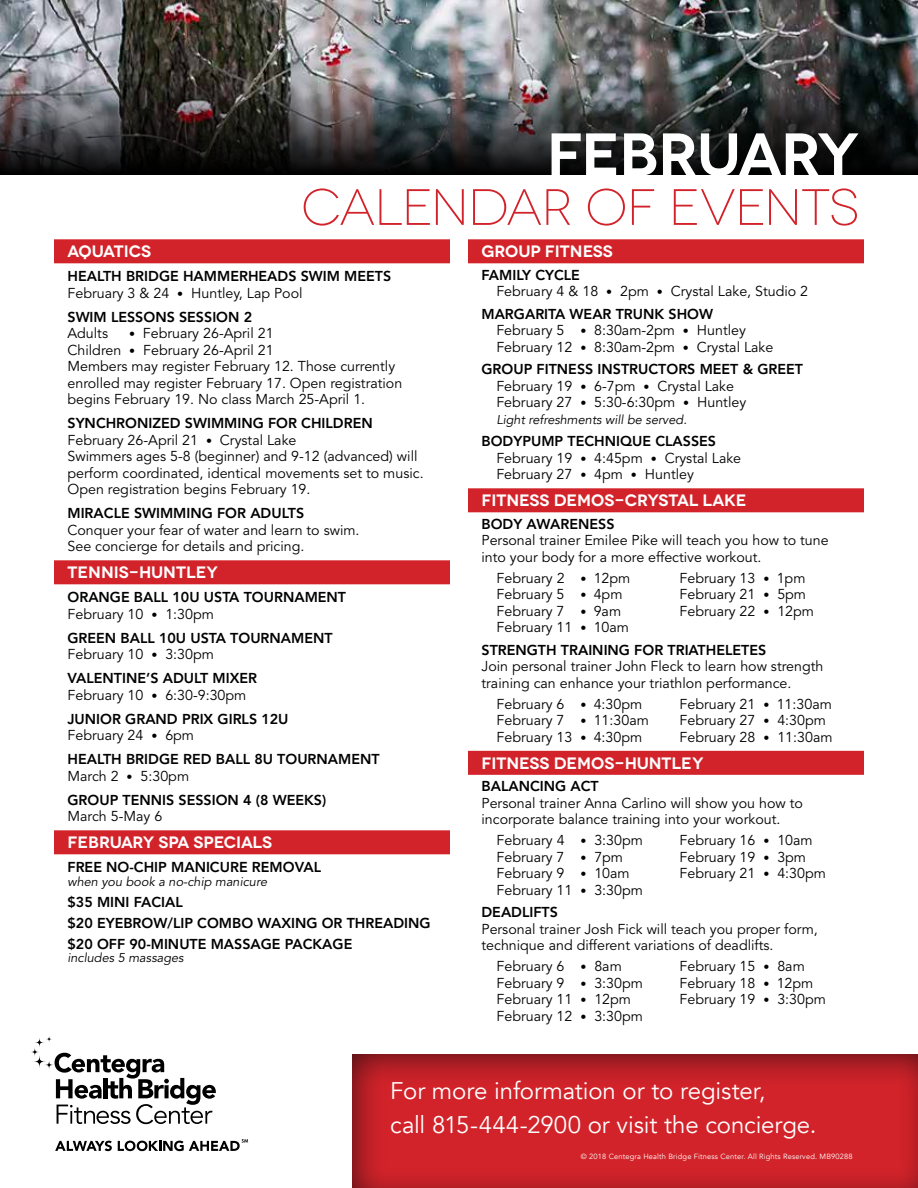
<style>
.page{position:relative;width:918px;height:1188px;background:#fff}
.page>*{position:absolute;margin:0;border:0;box-sizing:border-box;transform-origin:0 0}
.t1{font:600 60px "Novecentowide";letter-spacing:-.02em;color:#fff}
.t2{font:300 51px "Novecentowide";letter-spacing:-.025em;color:#d2232a}
.t3{font:24px/34.5px "Avenir";letter-spacing:-.005em;color:#fff}
.t4{font:600 16.5px "Novecentowide";color:#fff}
.t5{font:14.25px/16.5px "Avenir LT Std";color:#000}
.t6{font:800 14.25px/16.5px "Avenir LT Std";color:#000}
.t7{font:italic 12.75px "Avenir LT Std";color:#000}
.t8{font:italic 12.75px "Avenir";color:#000}
.t9{font:7.5px "Avenir";letter-spacing:.02em;color:#fff}
.s1{font-weight:800}
.s2{font-size:12px}
.s3{font-weight:400}
.s4{font-weight:400;font-size:12px}
</style>
<div class="page">
<img style="left:0;top:0;width:918px;height:81px">
<div style="left:340px;top:1047px;width:578px;height:141px;background:#00303d;opacity:.75"></div>
<svg style="left:31px;top:1036px;width:185px;height:88px"></svg>
<svg style="left:55px;top:1141px;width:57px;height:10px"></svg>
<svg style="left:118px;top:1139px;width:130px;height:12px"></svg>
<div style="left:54px;top:239px;width:396px;height:24px;background:#d2232a"></div>
<div style="left:54px;top:560px;width:396px;height:24px;background:#d2232a"></div>
<div style="left:54px;top:830px;width:396px;height:24px;background:#d2232a"></div>
<svg style="left:0;top:81px;width:918px;height:94px;background:#313132"></svg>
<div style="left:468px;top:239px;width:396px;height:24px;background:#d2232a"></div>
<div style="left:468px;top:488px;width:396px;height:24px;background:#d2232a"></div>
<div style="left:468px;top:751px;width:396px;height:24px;background:#d2232a"></div>
<h1 class="t1" style="left:547px;top:118px;width:314px">FEBRUARY</h1>
<h2 class="t2" style="left:301px;top:178px;width:559px">CALENDAR OF EVENTS</h2>
<p class="t4" style="left:482px;top:241px;width:133px">GROUP FITNESS</p>
<p class="t5" style="left:496px;top:267px;width:313px;text-indent:-15px"><span class="s1">FAMILY CYCLE<br></span>February 4 &amp; 18 <span class="s2">•</span> 2pm <span class="s2">•</span> Crystal Lake, Studio 2</p>
<p class="t5" style="left:496px;top:306px;width:279px;text-indent:-15px"><span class="s1">MARGARITA WEAR TRUNK SHOW<br></span>February 5 <span class="s2">•</span> 8:30am-2pm <span class="s2">•</span> Huntley<br>February 12 <span class="s2">•</span> 8:30am-2pm <span class="s2">•</span> Crystal Lake</p>
<p class="t5" style="left:496px;top:362px;width:308px;text-indent:-15px"><span class="s1">GROUP FITNESS INSTRUCTORS MEET &amp; GREET<br></span>February 19 <span class="s2">•</span> 6-7pm <span class="s2">•</span> Crystal Lake<br>February 27 <span class="s2">•</span> 5:30-6:30pm <span class="s2">•</span> Huntley</p>
<p class="t8" style="left:496px;top:412px;width:192px">Light refreshments will be served.</p>
<p class="t5" style="left:496px;top:434px;width:246px;text-indent:-15px"><span class="s1">BODYPUMP TECHNIQUE CLASSES<br></span>February 19 <span class="s2">•</span> 4:45pm <span class="s2">•</span> Crystal Lake<br>February 27 <span class="s2">•</span> 4pm <span class="s2">•</span> Huntley</p>
<p class="t4" style="left:482px;top:490px;width:267px">FITNESS DEMOS-CRYSTAL LAKE</p>
<p class="t6" style="left:482px;top:516px;width:135px">BODY AWARENESS</p>
<p class="t5" style="left:482px;top:533px;width:349px">Personal trainer Emilee Pike will teach you how to tune into your body for a more effective workout.</p>
<p class="t5" style="left:497px;top:570px;width:135px">February 2 <span class="s2">•</span> 12pm<br>February 5 <span class="s2">•</span> 4pm<br>February 7 <span class="s2">•</span> 9am<br>February 11 <span class="s2">•</span> 10am</p>
<p class="t5" style="left:680px;top:570px;width:136px">February 13 <span class="s2">•</span> 1pm<br>February 21 <span class="s2">•</span> 5pm<br>February 22 <span class="s2">•</span> 12pm</p>
<p class="t6" style="left:481px;top:642px;width:286px">STRENGTH TRAINING FOR TRIATHELETES</p>
<p class="t5" style="left:481px;top:659px;width:343px">Join personal trainer John Fleck to learn how strength training can enhance your triathlon performance.</p>
<p class="t5" style="left:497px;top:696px;width:154px">February 6 <span class="s2">•</span> 4:30pm<br>February 7 <span class="s2">•</span> 11:30am<br>February 13 <span class="s2">•</span> 4:30pm</p>
<p class="t5" style="left:680px;top:696px;width:155px">February 21 <span class="s2">•</span> 11:30am<br>February 27 <span class="s2">•</span> 4:30pm<br>February 28 <span class="s2">•</span> 11:30am</p>
<p class="t4" style="left:482px;top:753px;width:224px">FITNESS DEMOS-HUNTLEY</p>
<p class="t6" style="left:482px;top:778px;width:119px">BALANCING ACT</p>
<p class="t5" style="left:482px;top:795px;width:323px">Personal trainer Anna Carlino will show you how to incorporate balance training into your workout.</p>
<p class="t5" style="left:496px;top:833px;width:148px">February 4 <span class="s2">•</span> 3:30pm<br>February 7 <span class="s2">•</span> 7pm<br>February 9 <span class="s2">•</span> 10am<br>February 11 <span class="s2">•</span> 3:30pm</p>
<p class="t5" style="left:679px;top:833px;width:148px">February 16 <span class="s2">•</span> 10am<br>February 19 <span class="s2">•</span> 3pm<br>February 21 <span class="s2">•</span> 4:30pm</p>
<p class="t6" style="left:481px;top:904px;width:78px">DEADLIFTS</p>
<p class="t5" style="left:481px;top:921px;width:338px">Personal trainer Josh Fick will teach you proper form, technique and different variations of deadlifts.</p>
<p class="t5" style="left:496px;top:959px;width:148px">February 6 <span class="s2">•</span> 8am<br>February 9 <span class="s2">•</span> 3:30pm<br>February 11 <span class="s2">•</span> 12pm<br>February 12 <span class="s2">•</span> 3:30pm</p>
<p class="t5" style="left:679px;top:959px;width:148px">February 15 <span class="s2">•</span> 8am<br>February 18 <span class="s2">•</span> 12pm<br>February 19 <span class="s2">•</span> 3:30pm</p>
<p class="t4" style="left:68px;top:241px;width:85px">AQUATICS</p>
<p class="t6" style="left:68px;top:268px;width:325px">HEALTH BRIDGE HAMMERHEADS SWIM MEETS<br><span class="s3">February 3 &amp; 24</span> <span class="s4">•</span> <span class="s3">Huntley, Lap Pool</span></p>
<p class="t6" style="left:67px;top:309px;width:186px">SWIM LESSONS SESSION 2</p>
<p class="t5" style="left:67px;top:326px;width:42px">Adults</p>
<p class="t5" style="left:68px;top:326px;width:336px;text-indent:62px"><span class="s2">•</span> February 26-April 21<br>Children <span class="s2">•</span> February 26-April 21<br>Members may register February 12. Those currently enrolled may register February 17. Open registration begins February 19. No class March 25-April 1.</p>
<p class="t5" style="left:67px;top:416px;width:358px"><span class="s1">SYNCHRONIZED SWIMMING FOR CHILDREN </span>February 26-April 21 <span class="s2">•</span> Crystal Lake<br>Swimmers ages 5-8 (beginner) and 9-12 (advanced) will perform coordinated, identical movements set to music.<br>Open registration begins February 19.</p>
<p class="t6" style="left:67px;top:505px;width:238px">MIRACLE SWIMMING FOR ADULTS</p>
<p class="t5" style="left:67px;top:522px;width:294px">Conquer your fear of water and learn to swim.<br>See concierge for details and pricing.</p>
<p class="t4" style="left:68px;top:562px;width:152px">TENNIS-HUNTLEY</p>
<p class="t6" style="left:68px;top:589px;width:280px">ORANGE BALL 10U USTA TOURNAMENT<br><span class="s3">February 10</span> <span class="s4">•</span> <span class="s3">1:30pm</span></p>
<p class="t6" style="left:68px;top:630px;width:267px">GREEN BALL 10U USTA TOURNAMENT<br><span class="s3">February 10</span> <span class="s4">•</span> <span class="s3">3:30pm</span></p>
<p class="t6" style="left:68px;top:670px;width:191px">VALENTINE’S ADULT MIXER<br><span class="s3">February 10</span> <span class="s4">•</span> <span class="s3">6:30-9:30pm</span></p>
<p class="t6" style="left:68px;top:711px;width:223px">JUNIOR GRAND PRIX GIRLS 12U<br><span class="s3">February 24</span> <span class="s4">•</span> <span class="s3">6pm</span></p>
<p class="t6" style="left:68px;top:751px;width:314px">HEALTH BRIDGE RED BALL 8U TOURNAMENT<br><span class="s3">March 2</span> <span class="s4">•</span> <span class="s3">5:30pm</span></p>
<p class="t6" style="left:68px;top:792px;width:260px">GROUP TENNIS SESSION 4 (8 WEEKS)</p>
<p class="t5" style="left:68px;top:809px;width:96px">March 5-May 6</p>
<p class="t4" style="left:68px;top:832px;width:206px">FEBRUARY SPA SPECIALS</p>
<p class="t6" style="left:68px;top:859px;width:255px">FREE NO-CHIP MANICURE REMOVAL</p>
<p class="t7" style="left:68px;top:874px;width:201px">when you book a no-chip manicure</p>
<p class="t6" style="left:68px;top:891px;width:365px;line-height:21px">$35 MINI FACIAL<br>$20 EYEBROW/LIP COMBO WAXING OR THREADING $20 OFF 90-MINUTE MASSAGE PACKAGE</p>
<p class="t7" style="left:68px;top:951px;width:118px">includes 5 massages</p>
<h3 class="t3" style="left:390px;top:1074px;width:428px">For more information or to register,<br>call 815-444-2900 or visit the concierge.</h3>
<p class="t9" style="left:581px;top:1151px;width:273px">© 2018 Centegra Health Bridge Fitness Center. All Rights Reserved. MB90288</p>
</div>
